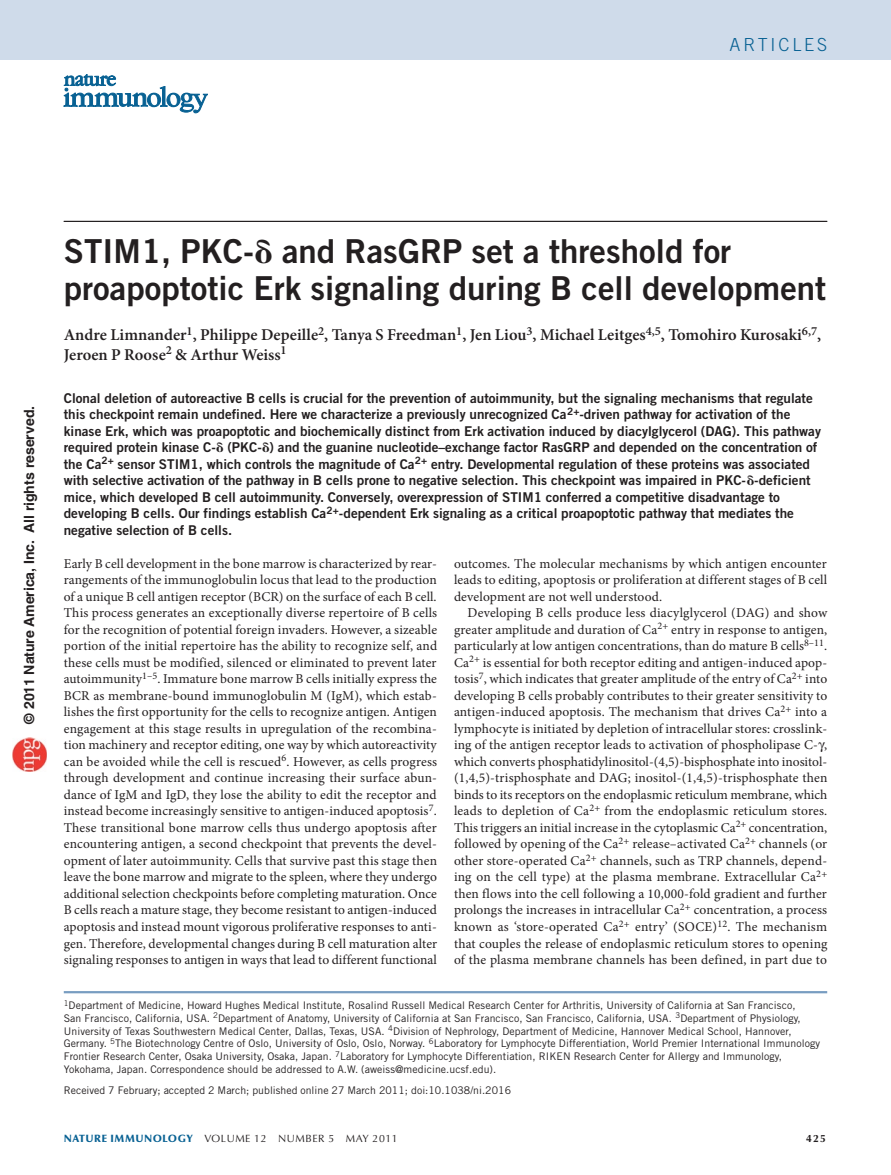
<style>
.page{position:relative;width:891px;height:1175px;background:#fff}
.page>*{position:absolute;margin:0;border:0;box-sizing:border-box;transform-origin:0 0}
.pAtl{font:33px/36px "Trade Gothic LT Std Bd 2";color:#231f20}
.z-HEADER_follow_Righ{font:300 18px "Trade Gothic LT Std";letter-spacing:.16em;color:#086193}
.pAu{font:600 16.5px/19.5px "Minion Pro";color:#231f20}
.t1{font:700 14.1px "Helvetica LT Std";color:#231f20}
.pBodyFirstpara{font:13.5px/16.5px "Minion Pro";letter-spacing:.005em;color:#231f20;text-align:justify}
.pPara{font:13.5px/16.5px "Minion Pro";letter-spacing:.01em;color:#231f20;text-align:justify}
.pAbstext{font:13.5px/16.5px "Trade Gothic LT Std Bd 2";color:#231f20}
.pAffiliation{font:10.5px/12.8px "Trade Gothic LT Std";letter-spacing:.01em;color:#231f20}
.pAopd{font:10.5px "Trade Gothic LT Std";color:#231f20}
.t2{font:10.5px "Optima LT Std";letter-spacing:.05em;color:#231f20}
.t3{font:700 10.5px "Optima LT Std";color:#231f20}
.s1{font-style:inherit}
.s2{font-weight:900;color:#086193}
</style>
<div class="page">
<svg style="left:64px;top:74px;width:144px;height:39px"></svg>
<hr style="left:64px;top:221px;width:763px;height:1px;background:#231f20">
<div style="left:0;top:0;width:891px;height:60px;background:#cfdbea"></div>
<hr style="left:64px;top:991px;width:763px;height:2px;background:#789dc1">
<img style="left:12px;top:738px;width:34px;height:34px">
<p class="z-HEADER_follow_Righ" style="left:730px;top:34px;width:99px">ARTICLES</p>
<p class="t1" style="left:21px;top:723px;width:319px;rotate:-90deg">© 201<span class="s1">1</span> Nature America, Inc. All rights reserved.</p>
<p class="pAtl" style="left:64px;top:233px;width:764px">STIM1, PKC- and RasGRP set a threshold for proapoptotic Erk signaling during B cell development</p>
<p class="pAu" style="left:64px;top:326px;width:759px">Andre Limnander<sup>1</sup>, Philippe Depeille<sup>2</sup>, Tanya S Freedman<sup>1</sup>, Jen Liou<sup>3</sup>, Michael Leitges<sup>4,5</sup>, Tomohiro Kurosaki<sup>6,7</sup>,<br>Jeroen P Roose<sup>2</sup> &amp; Arthur Weiss<sup>1</sup></p>
<p class="pAbstext" style="left:64px;top:389px;width:759px">Clonal deletion of autoreactive B cells is crucial for the prevention of autoimmunity, but the signaling mechanisms that regulate this checkpoint remain undefined. Here we characterize a previously unrecognized Ca<sup>2+</sup>-driven pathway for activation of the kinase Erk, which was proapoptotic and biochemically distinct from Erk activation induced by diacylglycerol (DAG). This pathway required protein kinase C- (PKC- ) and the guanine nucleotide–exchange factor RasGRP and depended on the concentration of the Ca<sup>2+</sup> sensor STIM1, which controls the magnitude of Ca<sup>2+</sup> entry. Developmental regulation of these proteins was associated with selective activation of the pathway in B cells prone to negative selection. This checkpoint was impaired in PKC- -deficient mice, which developed B cell autoimmunity. Conversely, overexpression of STIM1 conferred a competitive disadvantage to developing B cells. Our findings establish Ca<sup>2+</sup>-dependent Erk signaling as a critical proapoptotic pathway that mediates the negative selection of B cells.</p>
<p class="pBodyFirstpara" style="left:64px;top:555px;width:375px">Early B cell development in the bone marrow is characterized by rear&shy;rangements of the immunoglobulin locus that lead to the production of a unique B cell antigen receptor (BCR) on the surface of each B cell.<br>This process generates an exceptionally diverse repertoire of B cells for the recognition of potential foreign invaders. However, a sizeable portion of the initial repertoire has the ability to recognize self, and these cells must be modified, silenced or eliminated to prevent later autoimmunity<sup>1–5</sup>. Immature bone marrow B cells initially express the BCR as membrane-bound immunoglobulin M (IgM), which estab&shy;lishes the first opportunity for the cells to recognize antigen. Antigen engagement at this stage results in upregulation of the recombina&shy;tion machinery and receptor editing, one way by which autoreactivity can be avoided while the cell is rescued<sup>6</sup>. However, as cells progress through development and continue increasing their surface abun&shy;dance of IgM and IgD, they lose the ability to edit the receptor and instead become increasingly sensitive to antigen-induced apoptosis<sup>7</sup>.<br>These transitional bone marrow cells thus undergo apoptosis after encountering antigen, a second checkpoint that prevents the devel&shy;opment of later autoimmunity. Cells that survive past this stage then leave the bone marrow and migrate to the spleen, where they undergo additional selection checkpoints before completing maturation. Once B cells reach a mature stage, they become resistant to antigen-induced apoptosis and instead mount vigorous proliferative responses to anti&shy;gen. Therefore, developmental changes during B cell maturation alter signaling responses to antigen in ways that lead to different functional</p>
<p class="pBodyFirstpara" style="left:454px;top:555px;width:375px">outcomes. The molecular mechanisms by which antigen encounter leads to editing, apoptosis or proliferation at different stages of B cell development are not well understood.</p>
<p class="pPara" style="left:454px;top:605px;width:375px;text-indent:14px">Developing B cells produce less diacylglycerol (DAG) and show greater amplitude and duration of Ca<sup>2+</sup> entry in response to antigen, particularly at low antigen concentrations, than do mature B cells<sup>8–11</sup>.<br>Ca<sup>2+</sup> is essential for both receptor editing and antigen-induced apop&shy;tosis<sup>7</sup>, which indicates that greater amplitude of the entry of Ca<sup>2+</sup> into developing B cells probably contributes to their greater sensitivity to antigen-induced apoptosis. The mechanism that drives Ca<sup>2+</sup> into a lymphocyte is initiated by depletion of intracellular stores: crosslink&shy;ing of the antigen receptor leads to activation of phospholipase C- , which converts phosphatidylinositol-(4,5)-bisphosphate into inositol-(1,4,5)-trisphosphate and DAG; inositol-(1,4,5)-trisphosphate then binds to its receptors on the endoplasmic reticulum membrane, which leads to depletion of Ca<sup>2+</sup> from the endoplasmic reticulum stores.<br>This triggers an initial increase in the cytoplasmic Ca<sup>2+</sup> concentration, followed by opening of the Ca<sup>2+</sup> release–activated Ca<sup>2+</sup> channels (or other store-operated Ca<sup>2+</sup> channels, such as TRP channels, depend&shy;ing on the cell type) at the plasma membrane. Extracellular Ca<sup>2+ </sup>then flows into the cell following a 10,000-fold gradient and further prolongs the increases in intracellular Ca<sup>2+</sup> concentration, a process known as ‘store-operated Ca<sup>2+</sup> entry’ (SOCE)<sup>12</sup>. The mechanism that couples the release of endoplasmic reticulum stores to opening of the plasma membrane channels has been defined, in part due to</p>
<p class="pAffiliation" style="left:64px;top:998px;width:758px"><sup>1</sup>Department of Medicine, Howard Hughes Medical Institute, Rosalind Russell Medical Research Center for Arthritis, University of California at San Francisco,<br>San Francisco, California, USA. <sup>2</sup>Department of Anatomy, University of California at San Francisco, San Francisco, California, USA. <sup>3</sup>Department of Physiology, University of Texas Southwestern Medical Center, Dallas, Texas, USA. <sup>4</sup>Division of Nephrology, Department of Medicine, Hannover Medical School, Hannover, Germany. <sup>5</sup>The Biotechnology Centre of Oslo, University of Oslo, Oslo, Norway. <sup>6</sup>Laboratory for Lymphocyte Differentiation, World Premier International Immunology Frontier Research Center, Osaka University, Osaka, Japan. <sup>7</sup>Laboratory for Lymphocyte Differentiation, RIKEN Research Center for Allergy and Immunology, Yokohama, Japan. Correspondence should be addressed to A.W. (aweiss@medicine.ucsf.edu).</p>
<p class="pAopd" style="left:64px;top:1084px;width:449px">Received 7 February; accepted 2 March; published online 27 March 2011; doi:10.1038/ni.2016</p>
<p class="t2" style="left:64px;top:1132px;width:335px"><span class="s2">NATURE IMMUNOLOGY</span> VOLUME 12 NUMBER 5 MAY 2011</p>
<p class="t3" style="left:806px;top:1132px;width:21px">425</p>
</div>
